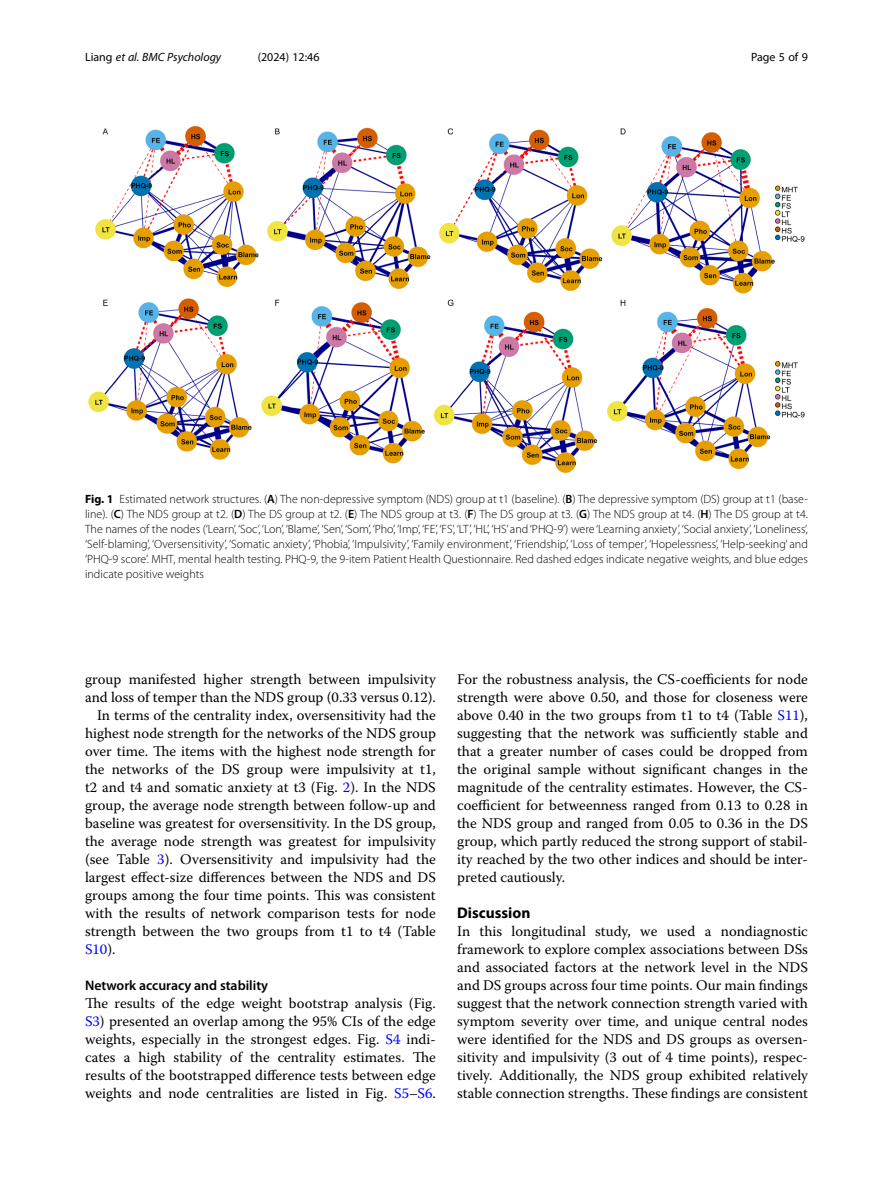
<style>
.page{position:relative;width:893px;height:1191px;background:#fff}
.page>*{position:absolute;margin:0;border:0;box-sizing:border-box;transform-origin:0 0}
.Head_1{font:700 15.45px "Myriad Pro";color:#000}
.Body_Text{font:14.7px/18px "Warnock Pro";color:#000;text-align:justify}
.Body_Text_Indent{font:14.7px/18px "Warnock Pro";color:#000}
.Head_2{font:600 13.8px "Myriad Pro";color:#000}
.Figure_Caption{font:300 12px/15px "Myriad Pro";color:#000;text-align:justify}
.t1{font:italic 12px "Myriad Pro";color:#000}
.t2{font:12px "Myriad Pro";color:#000}
.s1{font-style:normal}
.s2{font-weight:700}
.s3{font-weight:600}
.s4{color:#00f}
</style>
<div class="page">
<img style="left:88px;top:126px;width:717px;height:348px">
<p class="t1" style="left:85px;top:50px;width:138px"><span class="s1">Liang</span> et al. BMC Psychology</p>
<p class="t2" style="left:258px;top:50px;width:63px">(2024) 12:46</p>
<p class="t2" style="left:751px;top:50px;width:58px">Page 5 of 9</p>
<p class="Figure_Caption" style="left:85px;top:491px;width:724px"><span class="s2">Fig. 1</span> Estimated network structures. (<span class="s3">A</span>) The non-depressive symptom (NDS) group at t1 (baseline). (<span class="s3">B</span>) The depressive symptom (DS) group at t1 (base&shy;line). (<span class="s3">C</span>) The NDS group at t2. (<span class="s3">D</span>) The DS group at t2. (<span class="s3">E</span>) The NDS group at t3. (<span class="s3">F</span>) The DS group at t3. (<span class="s3">G</span>) The NDS group at t4. (<span class="s3">H</span>) The DS group at t4.<br>The names of the nodes (‘Learn’, ‘Soc’, ‘Lon’, ‘Blame’, ‘Sen’, ‘Som’, ‘Pho’, ‘Imp’, ‘FE’, ‘FS’, ‘LT’, ‘HL’, ‘HS’ and ‘PHQ-9’) were ‘Learning anxiety’, ‘Social anxiety’, ‘Loneliness’, ‘Self-blaming’, ‘Oversensitivity’, ‘Somatic anxiety’, ‘Phobia’, ‘Impulsivity’, ‘Family environment’, ‘Friendship’, ‘Loss of temper’, ‘Hopelessness’, ‘Help-seeking’ and ‘PHQ-9 score’. MHT, mental health testing. PHQ-9, the 9-item Patient Health Questionnaire. Red dashed edges indicate negative weights, and blue edges indicate positive weights</p>
<p class="Body_Text_Indent" style="left:85px;top:670px;width:352px">group manifested higher strength between impulsivity and loss of temper than the NDS group (0.33 versus 0.12).</p>
<p class="Body_Text_Indent" style="left:85px;top:706px;width:352px;text-align:justify;text-indent:12px">In terms of the centrality index, oversensitivity had the highest node strength for the networks of the NDS group over time. The items with the highest node strength for the networks of the DS group were impulsivity at t1, t2 and t4 and somatic anxiety at t3 (Fig. <span class="s4">2</span>). In the NDS group, the average node strength between follow-up and baseline was greatest for oversensitivity. In the DS group, the average node strength was greatest for impulsivity (see Table <span class="s4">3</span>). Oversensitivity and impulsivity had the largest effect-size differences between the NDS and DS groups among the four time points. This was consistent with the results of network comparison tests for node strength between the two groups from t1 to t4 (Table <span class="s4">S10</span>).</p>
<p class="Head_2" style="left:85px;top:977px;width:185px">Network accuracy and stability</p>
<p class="Body_Text" style="left:85px;top:994px;width:352px">The results of the edge weight bootstrap analysis (Fig.<br><span class="s4">S3</span>) presented an overlap among the 95% CIs of the edge weights, especially in the strongest edges. Fig. <span class="s4">S4</span> indi&shy;cates a high stability of the centrality estimates. The results of the bootstrapped difference tests between edge weights and node centralities are listed in Fig. <span class="s4">S5</span>–<span class="s4">S6</span>.</p>
<p class="Body_Text" style="left:457px;top:670px;width:352px">For the robustness analysis, the CS-coefficients for node strength were above 0.50, and those for closeness were above 0.40 in the two groups from t1 to t4 (Table <span class="s4">S11</span>), suggesting that the network was sufficiently stable and that a greater number of cases could be dropped from the original sample without significant changes in the magnitude of the centrality estimates. However, the CS&shy;coefficient for betweenness ranged from 0.13 to 0.28 in the NDS group and ranged from 0.05 to 0.36 in the DS group, which partly reduced the strong support of stabil&shy;ity reached by the two other indices and should be inter&shy;preted cautiously.</p>
<p class="Head_1" style="left:457px;top:903px;width:75px">Discussion</p>
<p class="Body_Text" style="left:457px;top:922px;width:352px">In this longitudinal study, we used a nondiagnostic framework to explore complex associations between DSs and associated factors at the network level in the NDS and DS groups across four time points. Our main findings suggest that the network connection strength varied with symptom severity over time, and unique central nodes were identified for the NDS and DS groups as oversen&shy;sitivity and impulsivity (3 out of 4 time points), respec&shy;tively. Additionally, the NDS group exhibited relatively stable connection strengths. These findings are consistent</p>
</div>
